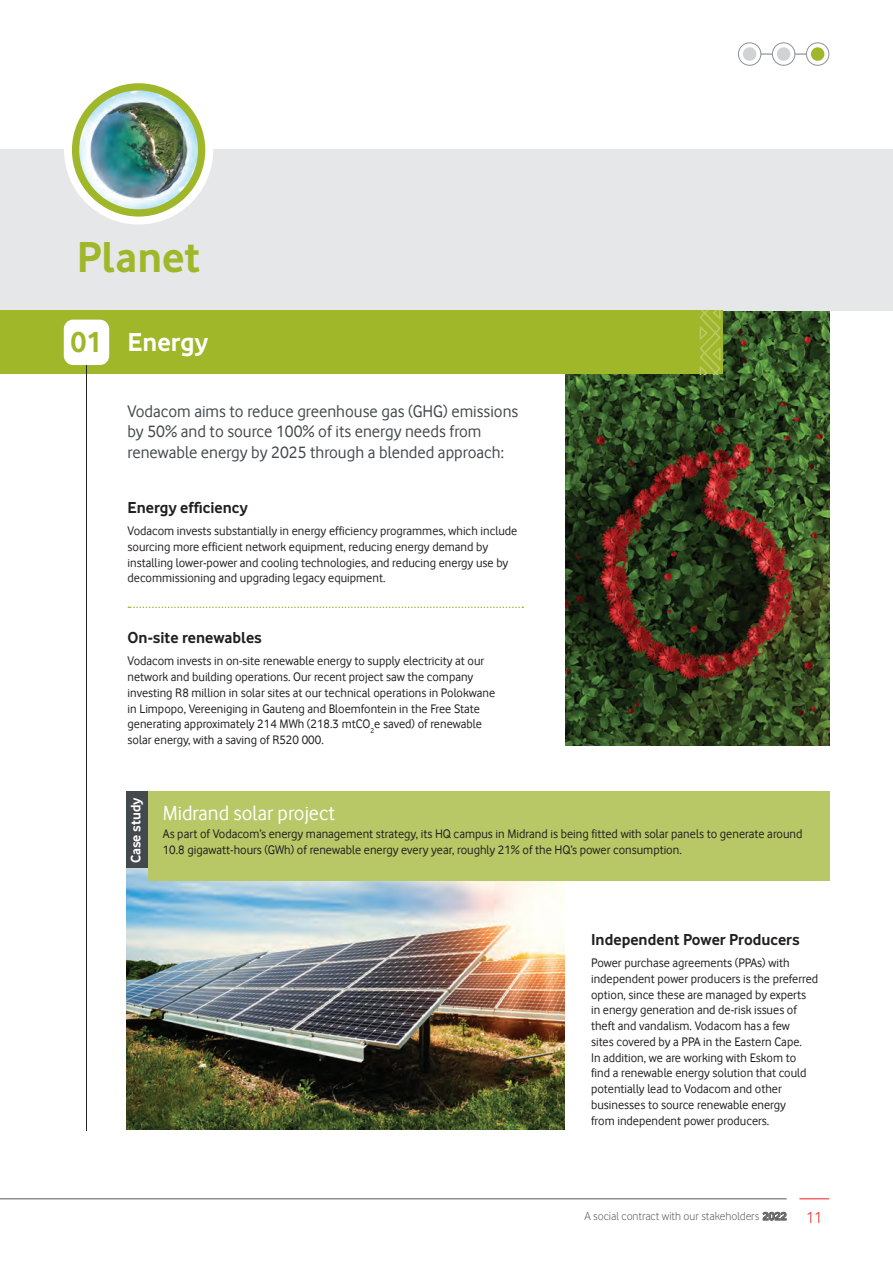
<style>
.page{position:relative;width:893px;height:1263px;background:#fff}
.page>*{position:absolute;margin:0;border:0;box-sizing:border-box;transform-origin:0 0}
.t1{font:700 45px "Vodafone Rg";color:#a0b729}
.t2{font:700 27px "Vodafone Rg";color:#fff}
.t3{font:21px "Vodafone Rg";color:#fff}
.t4{font:17.25px/20.2px "Vodafone Rg";color:#43494d}
.t5{font:700 16.5px "Vodafone Rg";color:#231f20}
.t6{font:700 14.25px "Vodafone Rg";color:#fff}
.t7{font:12.75px/15.8px "Vodafone Rg";color:#231f20}
.t8{font:12.75px/15.8px "Vodafone Rg";color:#221e20}
.t9{font:12px "Vodafone Lt";color:#57585a}
.s1{font-size:30.15px;color:#a0b729}
.s2{font-family:"Vodafone Rg";font-weight:700;font-size:11.7px}
.s3{font-size:16.5px;color:#ee1d23}
</style>
<div class="page">
<hr style="left:799px;top:1198px;width:30px;height:1px;background:#ee1d23">
<hr style="left:0;top:1198px;width:787px;height:1px;background:#57585a">
<hr style="left:750px;top:54px;width:69px;height:1px;background:#76787b">
<svg style="left:738px;top:43px;width:23px;height:22px"></svg>
<div style="left:738px;top:43px;width:23px;height:23px;border:1px solid #8f9194;border-radius:50%"></div>
<svg style="left:772px;top:43px;width:23px;height:22px"></svg>
<div style="left:772px;top:43px;width:23px;height:23px;border:1px solid #8f9194;border-radius:50%"></div>
<svg style="left:806px;top:43px;width:23px;height:22px"></svg>
<div style="left:806px;top:43px;width:23px;height:23px;border:1px solid #8f9194;border-radius:50%"></div>
<div style="left:743px;top:47px;width:13px;height:14px;background:#d1d2d4;border-radius:50%"></div>
<div style="left:777px;top:47px;width:13px;height:14px;background:#d1d2d4;border-radius:50%"></div>
<div style="left:811px;top:47px;width:13px;height:14px;background:#a0b729;border-radius:50%"></div>
<img style="left:127px;top:868px;width:438px;height:261px">
<img style="left:566px;top:310px;width:263px;height:435px">
<div style="left:0;top:149px;width:893px;height:161px;background:#e6e7e9"></div>
<div style="left:0;top:310px;width:723px;height:64px;background:#a0b729"></div>
<svg style="left:699px;top:310px;width:22px;height:64px"></svg>
<hr style="left:86px;top:365px;width:1px;height:766px;background:#221e20">
<div style="left:64px;top:320px;width:45px;height:45px;background:#fff;border-radius:9px"></div>
<svg style="left:64px;top:75px;width:149px;height:149px"></svg>
<img style="left:76px;top:87px;width:126px;height:126px;border-radius:63px">
<div style="left:72px;top:83px;width:133px;height:134px;border:7px solid #a0b729;border-radius:50%"></div>
<svg style="left:128px;top:607px;width:395px;height:1px"></svg>
<div style="left:127px;top:791px;width:21px;height:77px;background:#43494d"></div>
<div style="left:148px;top:791px;width:681px;height:90px;background:#b9c866"></div>
<h1 class="t1" style="left:77px;top:231px;width:125px">Planet</h1>
<h2 class="t2" style="left:71px;top:327px;width:139px"><span class="s1">01</span> Energy</h2>
<h3 class="t4" style="left:128px;top:401px;width:392px">Vodacom aims to reduce greenhouse gas (GHG) emissions by 50% and to source 100% of its energy needs from renewable energy by 2025 through a blended approach:</h3>
<p class="t5" style="left:128px;top:498px;width:122px">Energy efficiency</p>
<p class="t7" style="left:128px;top:523px;width:391px">Vodacom invests substantially in energy efficiency programmes, which include sourcing more efficient network equipment, reducing energy demand by installing lower-power and cooling technologies, and reducing energy use by decommissioning and upgrading legacy equipment.</p>
<p class="t5" style="left:128px;top:628px;width:136px">On-site renewables</p>
<p class="t7" style="left:128px;top:653px;width:369px">Vodacom invests in on-site renewable energy to supply electricity at our network and building operations. Our recent project saw the company investing R8 million in solar sites at our technical operations in Polokwane in Limpopo, Vereeniging in Gauteng and Bloemfontein in the Free State generating approximately 214 MWh (218.3 mtCO<sub>2</sub>e saved) of renewable solar energy, with a saving of R520 000.</p>
<p class="t6" style="left:127px;top:863px;width:67px;rotate:-90deg">Case study</p>
<h3 class="t3" style="left:163px;top:801px;width:174px">Midrand solar project</h3>
<p class="t8" style="left:163px;top:826px;width:641px">As part of Vodacom’s energy management strategy, its HQ campus in Midrand is being fitted with solar panels to generate around<br>10.8 gigawatt-hours (GWh) of renewable energy every year, roughly 21% of the HQ’s power consumption.</p>
<p class="t5" style="left:591px;top:930px;width:210px">Independent Power Producers</p>
<p class="t7" style="left:591px;top:955px;width:229px">Power purchase agreements (PPAs) with independent power producers is the preferred option, since these are managed by experts in energy generation and de-risk issues of theft and vandalism. Vodacom has a few<br>sites covered by a PPA in the Eastern Cape.<br>In addition, we are working with Eskom to find a renewable energy solution that could potentially lead to Vodacom and other businesses to source renewable energy<br>from independent power producers.</p>
<p class="t9" style="left:584px;top:1209px;width:240px">A social contract with our stakeholders <span class="s2">2022</span> <span class="s3">11</span></p>
</div>
